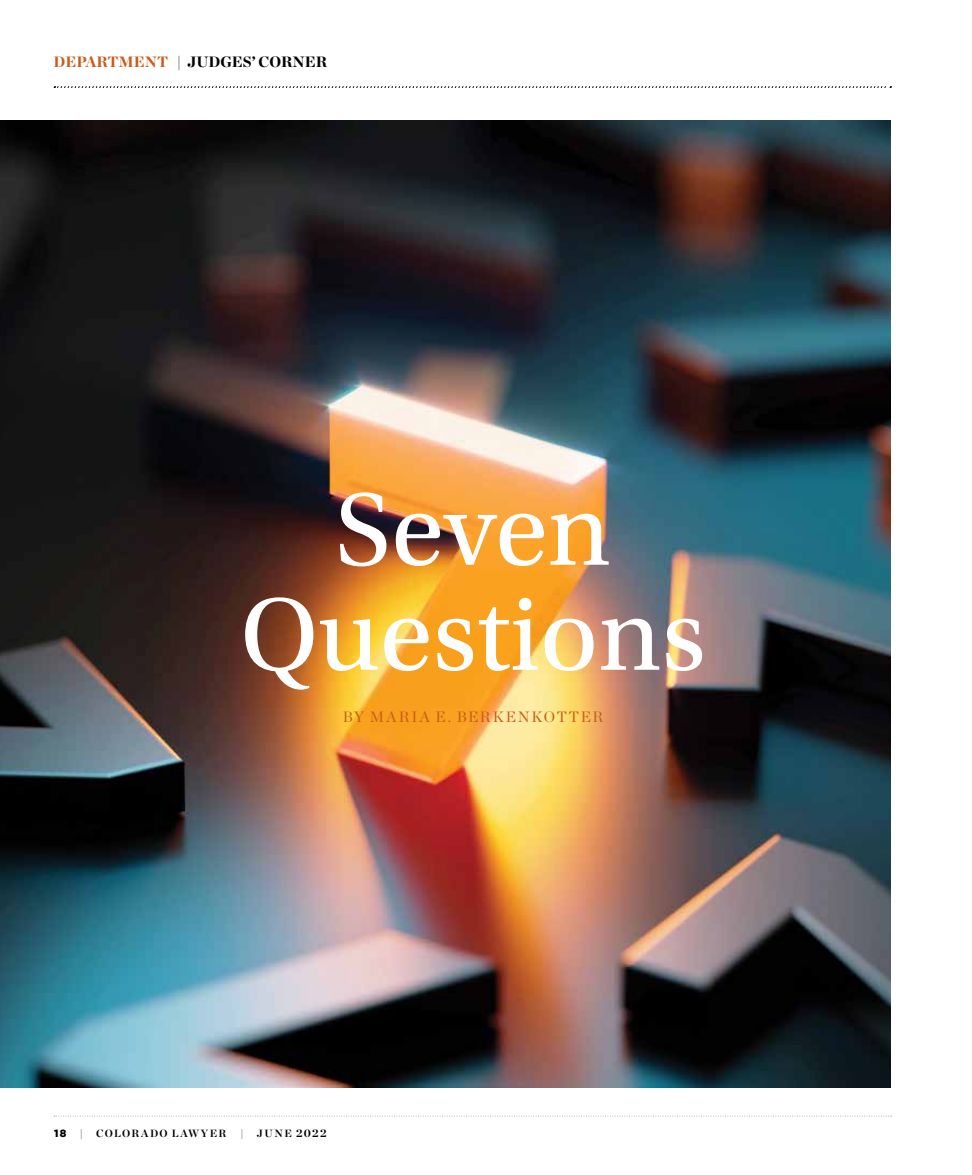
<style>
.page{position:relative;width:972px;height:1175px;background:#fff}
.page>*{position:absolute;margin:0;border:0;box-sizing:border-box;transform-origin:0 0}
.t1{font:108px/105px "Utopia Std";color:#fff;text-align:center}
.t2{font:900 15px "Chronicle Display";color:#000}
.t3{font:15px "Chronicle Display";letter-spacing:.12em;color:#c85c1a}
.t4{font:700 10.5px "Chronicle Display";letter-spacing:.12em;color:#000}
.t5{font:700 10.5px "Chronicle Display";letter-spacing:.14em;color:#000}
.t6{font:900 10.5px "Gotham";color:#000}
.s1{color:#c85c1a}
.s2{font-size:11.25px}
</style>
<div class="page">
<svg style="left:54px;top:1115px;width:838px;height:1px"></svg>
<svg style="left:54px;top:86px;width:837px;height:2px"></svg>
<img style="left:0;top:121px;width:891px;height:966px">
<p class="t2" style="left:54px;top:49px;width:275px"><span class="s1">DEPARTMENT</span> | JUDGES’ CORNER</p>
<h1 class="t1" style="left:240px;top:479px;width:467px">Seven<br>Questions</h1>
<p class="t3" style="left:343px;top:705px;width:262px">BY MARIA E. BERKENKOTTER</p>
<p class="t6" style="left:54px;top:1126px;width:14px">18</p>
<p class="t5" style="left:80px;top:1125px;width:5px">|</p>
<p class="t4" style="left:96px;top:1125px;width:132px">COLORADO LAWYER</p>
<p class="t5" style="left:240px;top:1125px;width:5px">|</p>
<p class="t5" style="left:257px;top:1125px;width:71px">JUNE <span class="s2">2022</span></p>
</div>
